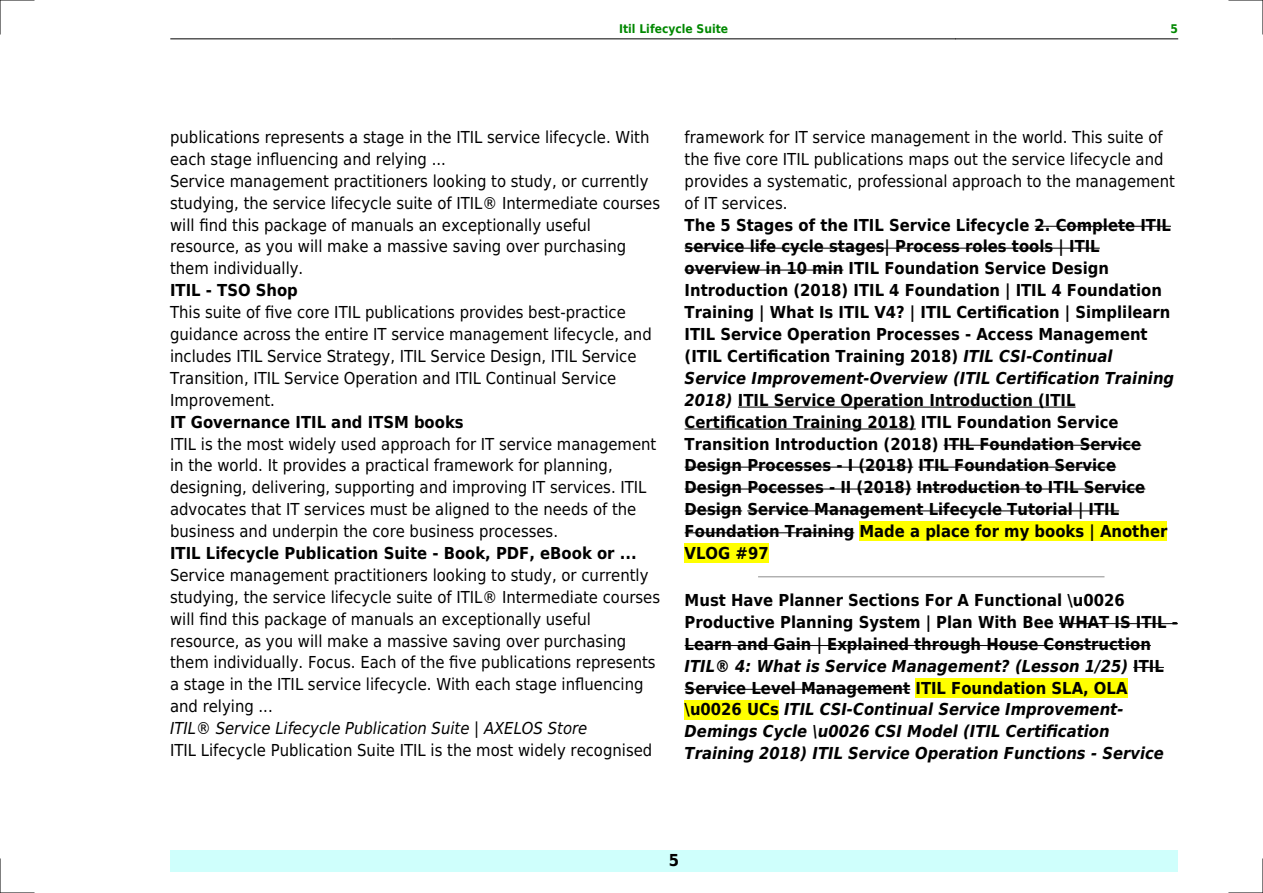
<style>
.page{position:relative;width:1263px;height:893px;background:#fff}
.page>*{position:absolute;margin:0;border:0;box-sizing:border-box;transform-origin:0 0}
.t1{font:16.5px/21.9px "DejaVu Sans Condensed";color:#000}
.t2{font:700 16.5px/21.9px "DejaVu Sans Condensed";color:#000}
.t3{font:italic 16.5px "DejaVu Sans Condensed";color:#000}
.t4{font:700 12px "DejaVu Sans Condensed";color:#080}
.s1{font-style:italic}
</style>
<div class="page">
<hr style="left:170px;top:39px;width:221px;height:1px;background:#000">
<hr style="left:392px;top:39px;width:563px;height:1px;background:#000">
<hr style="left:956px;top:39px;width:222px;height:1px;background:#000">
<div style="left:170px;top:850px;width:1008px;height:22px;background:#cffffc"></div>
<hr style="left:1034px;top:226px;width:137px;height:1px;background:#000">
<hr style="left:685px;top:248px;width:415px;height:1px;background:#000">
<hr style="left:685px;top:270px;width:158px;height:1px;background:#000">
<hr style="left:738px;top:407px;width:337px;height:1px;background:#000">
<hr style="left:685px;top:429px;width:231px;height:1px;background:#000">
<hr style="left:944px;top:445px;width:197px;height:1px;background:#000">
<hr style="left:685px;top:467px;width:228px;height:1px;background:#000">
<hr style="left:918px;top:467px;width:198px;height:1px;background:#000">
<hr style="left:685px;top:489px;width:226px;height:1px;background:#000">
<hr style="left:917px;top:489px;width:228px;height:1px;background:#000">
<hr style="left:685px;top:510px;width:57px;height:1px;background:#000">
<hr style="left:747px;top:510px;width:372px;height:1px;background:#000">
<hr style="left:685px;top:532px;width:169px;height:1px;background:#000">
<div style="left:859px;top:522px;width:308px;height:19px;background:#ff0"></div>
<div style="left:685px;top:544px;width:84px;height:19px;background:#ff0"></div>
<hr style="left:759px;top:576px;width:345px;height:1px;background:#999">
<hr style="left:1059px;top:623px;width:119px;height:1px;background:#000">
<hr style="left:685px;top:645px;width:466px;height:1px;background:#000">
<hr style="left:1133px;top:667px;width:31px;height:1px;background:#000">
<hr style="left:685px;top:689px;width:225px;height:1px;background:#000">
<div style="left:915px;top:678px;width:212px;height:19px;background:#ff0"></div>
<div style="left:685px;top:700px;width:94px;height:19px;background:#ff0"></div>
<hr style="left:0;top:0;width:34px;height:1px;background:#000">
<hr style="left:1229px;top:0;width:34px;height:1px;background:#000">
<hr style="left:0;top:892px;width:34px;height:1px;background:#000">
<hr style="left:1229px;top:892px;width:34px;height:1px;background:#000">
<hr style="left:0;top:0;width:1px;height:34px;background:#000">
<hr style="left:0;top:859px;width:1px;height:34px;background:#000">
<hr style="left:1262px;top:0;width:1px;height:34px;background:#000">
<hr style="left:1262px;top:859px;width:1px;height:34px;background:#000">
<p class="t4" style="left:619px;top:21px;width:111px">Itil Lifecycle Suite</p>
<p class="t4" style="left:1170px;top:21px;width:9px">5</p>
<p class="t1" style="left:170px;top:126px;width:492px">publications represents a stage in the ITIL service lifecycle. With each stage influencing and relying ...<br>Service management practitioners looking to study, or currently studying, the service lifecycle suite of ITIL® Intermediate courses will find this package of manuals an exceptionally useful resource, as you will make a massive saving over purchasing them individually.</p>
<p class="t2" style="left:170px;top:280px;width:129px">ITIL - TSO Shop</p>
<p class="t1" style="left:170px;top:301px;width:483px">This suite of five core ITIL publications provides best-practice guidance across the entire IT service management lifecycle, and includes ITIL Service Strategy, ITIL Service Design, ITIL Service Transition, ITIL Service Operation and ITIL Continual Service Improvement.</p>
<p class="t2" style="left:170px;top:411px;width:295px">IT Governance ITIL and ITSM books</p>
<p class="t1" style="left:170px;top:433px;width:488px">ITIL is the most widely used approach for IT service management in the world. It provides a practical framework for planning, designing, delivering, supporting and improving IT services. ITIL advocates that IT services must be aligned to the needs of the business and underpin the core business processes.</p>
<p class="t2" style="left:170px;top:542px;width:468px">ITIL Lifecycle Publication Suite - Book, PDF, eBook or ...</p>
<p class="t1" style="left:170px;top:564px;width:492px">Service management practitioners looking to study, or currently studying, the service lifecycle suite of ITIL® Intermediate courses will find this package of manuals an exceptionally useful resource, as you will make a massive saving over purchasing them individually. Focus. Each of the five publications represents a stage in the ITIL service lifecycle. With each stage influencing and relying ...</p>
<p class="t3" style="left:170px;top:719px;width:419px">ITIL® Service Lifecycle Publication Suite | AXELOS Store</p>
<p class="t1" style="left:170px;top:739px;width:484px">ITIL Lifecycle Publication Suite ITIL is the most widely recognised</p>
<p class="t1" style="left:685px;top:126px;width:492px">framework for IT service management in the world. This suite of the five core ITIL publications maps out the service lifecycle and provides a systematic, professional approach to the management of IT services.</p>
<p class="t2" style="left:685px;top:214px;width:491px">The 5 Stages of the ITIL Service Lifecycle 2. Complete ITIL service life cycle stages| Process roles tools | ITIL overview in 10 min ITIL Foundation Service Design Introduction (2018) ITIL 4 Foundation | ITIL 4 Foundation Training | What Is ITIL V4? | ITIL Certification | Simplilearn ITIL Service Operation Processes - Access Management (ITIL Certification Training 2018) <span class="s1">ITIL CSI-Continual Service Improvement-Overview (ITIL Certification Training 2018)</span> ITIL Service Operation Introduction (ITIL Certification Training 2018) ITIL Foundation Service Transition Introduction (2018) ITIL Foundation Service Design Processes - I (2018) ITIL Foundation Service Design Pocesses - II (2018) Introduction to ITIL Service Design Service Management Lifecycle Tutorial | ITIL Foundation Training Made a place for my books | Another VLOG #97</p>
<p class="t2" style="left:685px;top:589px;width:495px">Must Have Planner Sections For A Functional \u0026<br>Productive Planning System | Plan With Bee WHAT IS ITIL - Learn and Gain | Explained through House Construction <span class="s1">ITIL® 4: What is Service Management? (Lesson 1/25)</span> ITIL Service Level Management ITIL Foundation SLA, OLA \u0026 UCs <span class="s1">ITIL CSI-Continual Service Improvement-Demings Cycle \u0026 CSI Model (ITIL Certification Training 2018) ITIL Service Operation Functions - Service</span></p>
<p class="t2" style="left:669px;top:850px;width:12px">5</p>
</div>
